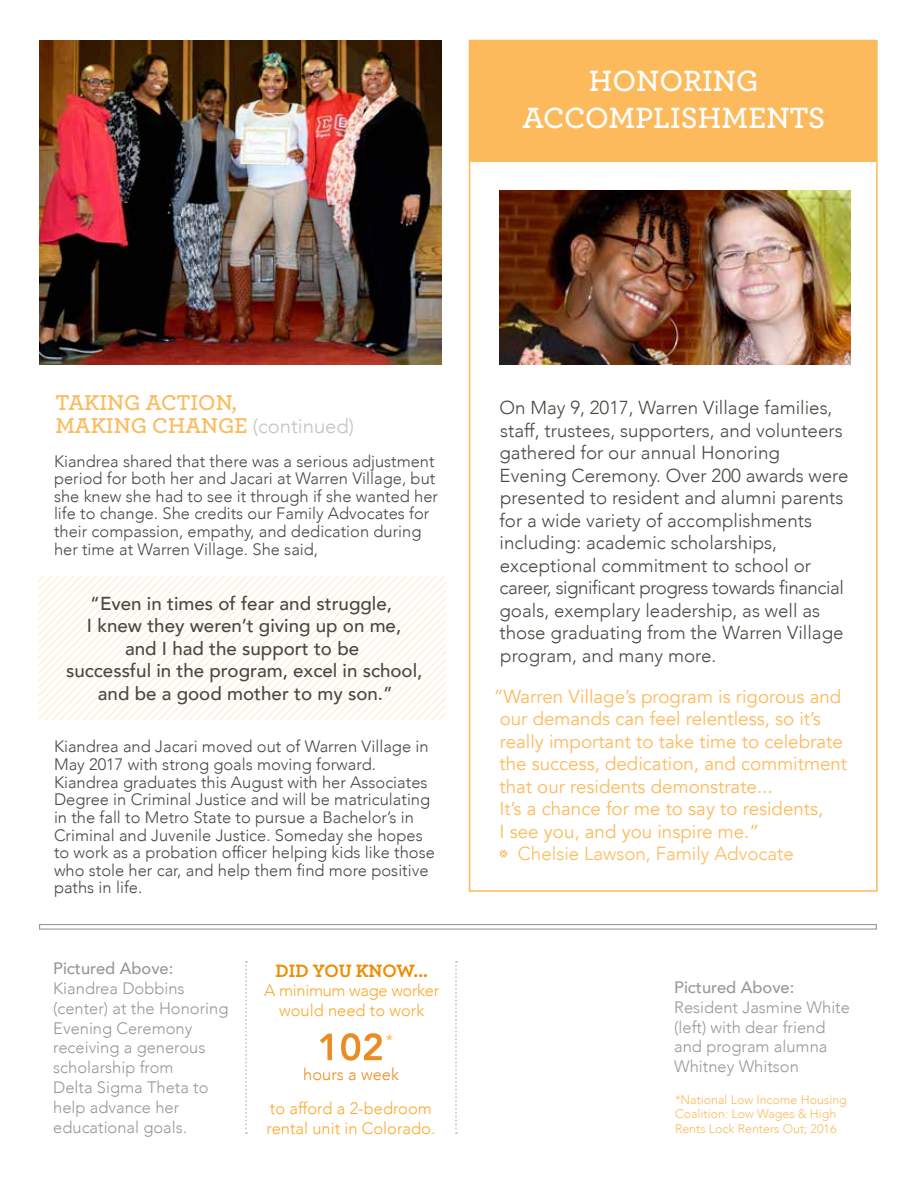
<style>
.page{position:relative;width:918px;height:1188px;background:#fff}
.page>*{position:absolute;margin:0;border:0;box-sizing:border-box;transform-origin:0 0}
.t1{font:600 30.75px/36.9px "Archer";color:#fff;text-align:center}
.t2{font:600 22.5px/23.7px "Archer";color:#fcba5c}
.t3{font:300 18.75px/22.5px "Avenir";color:#494842}
.t4{font:18.75px/22.5px "Avenir";color:#fdba5d}
.t5{font:500 18.75px/22.5px "Avenir";color:#494842;text-align:center}
.t6{font:300 18.75px "Avenir";color:#fdba5d}
.t7{font:700 18.75px "Archer";color:#ed8c01}
.t8{font:300 16.5px/17.5px "Avenir";color:#494842}
.t9{font:300 16.5px/19.8px "Avenir";color:#9a9894}
.t10{font:300 16.5px/19.8px "Avenir";color:#fbaa2f}
.t11{font:300 16.5px/19.8px "Avenir";letter-spacing:-.02em;color:#fbaa2f;text-align:center}
.t12{font:500 16.5px "Avenir";color:#9a9894}
.t13{font:300 16.5px "Avenir";color:#eb8c23}
.t14{font:300 12.45px/15px "Avenir";color:#fdba5d}
.s1{font-family:"Avenir";font-weight:300;font-size:20.25px;color:#c5c4c0}
</style>
<div class="page">
<svg style="left:38px;top:576px;width:408px;height:144px"></svg>
<div style="left:470px;top:40px;width:407px;height:122px;background:#fdba5d"></div>
<img style="left:39px;top:40px;width:403px;height:324px">
<div style="left:469px;top:40px;width:409px;height:852px;border:2px solid #fdba5d"></div>
<div style="left:39px;top:924px;width:838px;height:6px;border:1px solid #9a9995"></div>
<svg style="left:245px;top:961px;width:2px;height:173px"></svg>
<svg style="left:455px;top:961px;width:2px;height:173px"></svg>
<svg style="left:320px;top:1033px;width:62px;height:28px"></svg>
<img style="left:500px;top:190px;width:350px;height:174px">
<svg style="left:499px;top:850px;width:8px;height:8px"></svg>
<h1 class="t1" style="left:522px;top:60px;width:304px">HONORING<br>ACCOMPLISHMENTS</h1>
<h2 class="t2" style="left:56px;top:389px;width:300px">TAKING ACTION,<br>MAKING CHANGE <span class="s1">(continued)</span></h2>
<p class="t8" style="left:54px;top:452px;width:386px">Kiandrea shared that there was a serious adjustment period for both her and Jacari at Warren Village, but she knew she had to see it through if she wanted her life to change. She credits our Family Advocates for their compassion, empathy, and dedication during her time at Warren Village. She said,</p>
<p class="t5" style="left:66px;top:591px;width:358px">“Even in times of fear and struggle,<br>I knew they weren’t giving up on me,<br>and I had the support to be<br>successful in the program, excel in school, and be a good mother to my son.”</p>
<p class="t8" style="left:54px;top:738px;width:382px">Kiandrea and Jacari moved out of Warren Village in May 2017 with strong goals moving forward.<br>Kiandrea graduates this August with her Associates Degree in Criminal Justice and will be matriculating in the fall to Metro State to pursue a Bachelor’s in Criminal and Juvenile Justice. Someday she hopes to work as a probation officer helping kids like those who stole her car, and help them find more positive paths in life.</p>
<p class="t3" style="left:499px;top:396px;width:351px">On May 9, 2017, Warren Village families, staff, trustees, supporters, and volunteers gathered for our annual Honoring Evening Ceremony. Over 200 awards were presented to resident and alumni parents for a wide variety of accomplishments including: academic scholarships, exceptional commitment to school or career, significant progress towards financial goals, exemplary leadership, as well as those graduating from the Warren Village program, and many more.</p>
<p class="t4" style="left:499px;top:685px;width:349px;text-indent:-6px">“Warren Village’s program is rigorous and our demands can feel relentless, so it’s really important to take time to celebrate the success, dedication, and commitment that our residents demonstrate...<br>It’s a chance for me to say to residents,<br>I see you, and you inspire me.”</p>
<p class="t6" style="left:518px;top:843px;width:278px">Chelsie Lawson, Family Advocate</p>
<p class="t12" style="left:53px;top:954px;width:122px">Pictured Above:</p>
<p class="t9" style="left:53px;top:978px;width:177px">Kiandrea Dobbins (center) at the Honoring<br>Evening Ceremony receiving a generous scholarship from<br>Delta Sigma Theta to help advance her educational goals.</p>
<p class="t12" style="left:674px;top:973px;width:122px">Pictured Above:</p>
<p class="t7" style="left:276px;top:956px;width:154px">DID YOU KNOW...</p>
<p class="t11" style="left:264px;top:981px;width:176px">A minimum wage worker would need to work</p>
<p class="t9" style="left:674px;top:997px;width:177px">Resident Jasmine White (left) with dear friend and program alumna<br>Whitney Whitson</p>
<p class="t10" style="left:386px;top:1031px;width:9px">*</p>
<p class="t13" style="left:303px;top:1064px;width:97px">hours a week</p>
<p class="t14" style="left:675px;top:1092px;width:173px">*National Low Income Housing<br>Coalition: Low Wages &amp; High<br>Rents Lock Renters Out; 2016</p>
<p class="t10" style="left:267px;top:1099px;width:170px">to afford a 2-bedroom rental unit in Colorado.</p>
</div>
